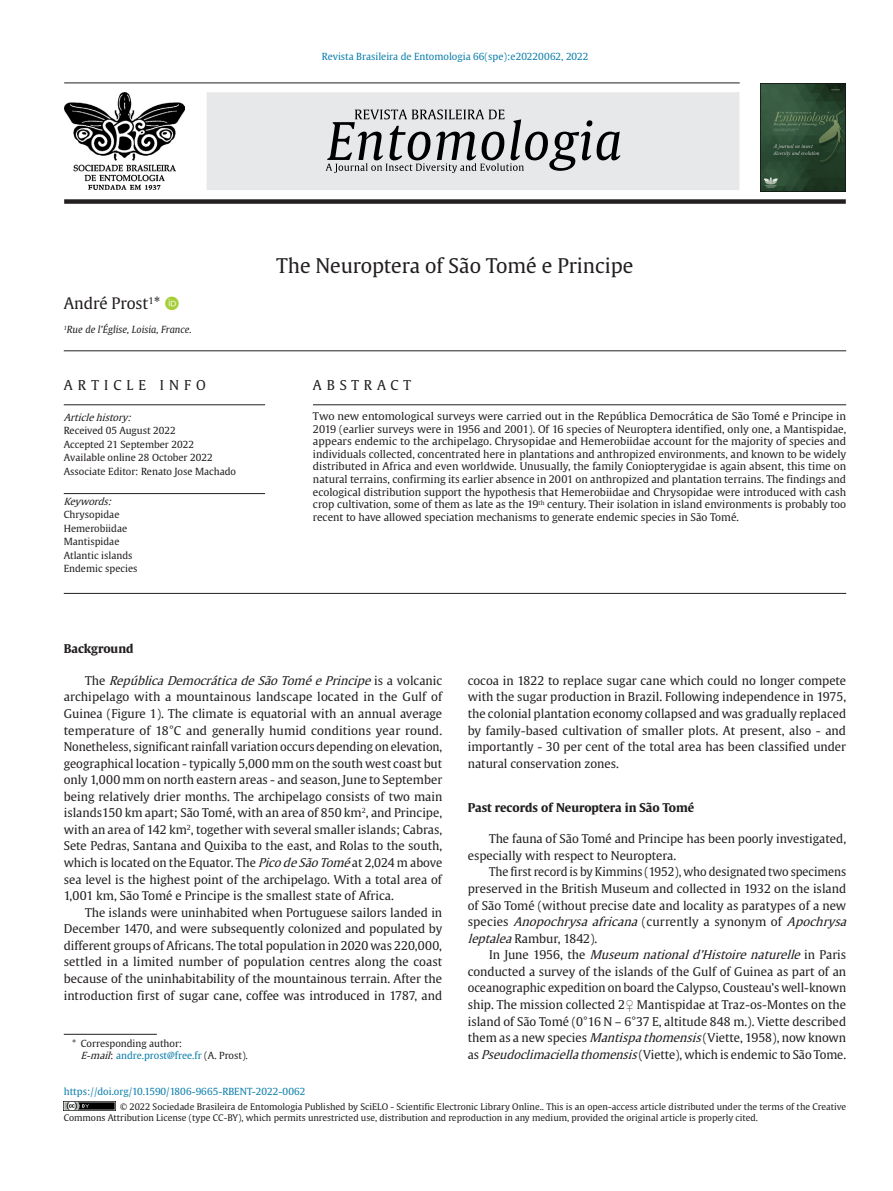
<style>
.page{position:relative;width:893px;height:1191px;background:#fff}
.page>*{position:absolute;margin:0;border:0;box-sizing:border-box;transform-origin:0 0}
.ArticleTitle{font:20.1px "Gulliver";color:#231f20}
.Authors{font:15.75px "Gulliver";color:#231f20}
.ArticleInfoTitle{font:13.5px "Gulliver";letter-spacing:.38em;color:#231f20}
.AbstractTitle{font:13.5px "Gulliver";letter-spacing:.36em;color:#231f20}
.Paragraph{font:12px/16.5px "Gulliver";color:#231f20;text-align:justify}
.Paragraph-2{font:12px/16.5px "Gulliver";color:#231f20;scale:.96 1}
.Heading1{font:700 12px "Gulliver";color:#231f20}
.Heading1Alt{font:700 12px "Gulliver";color:#231f20}
.Abstract{font:10.5px/12.6px "Gulliver";color:#231f20;text-align:justify;scale:1.04 1}
.ArticleDOIAlt{font:9.75px "Gulliver";color:#0d7fac}
.Keywords{font:9.75px/13.5px "Gulliver";color:#231f20}
.History{font:9.75px/13.5px "Gulliver";color:#231f20}
.Correspondence{font:9.75px/11.7px "Gulliver";color:#231f20}
.fnEdited-by{font:9.75px "Gulliver";color:#231f20}
.AffiliationsAlt{font:italic 9.75px "Gulliver";color:#231f20}
.HistoryTitle{font:italic 9.75px "Gulliver";color:#231f20}
.LicenseParaAlt{font:9px/10.8px "Gulliver";color:#231f20}
.s1{font-style:italic}
.s2{color:#0d7fac}
.s3{font-family:"Times New Roman"}
</style>
<div class="page">
<img style="left:64px;top:92px;width:121px;height:98px">
<hr style="left:64px;top:83px;width:676px;height:1px;background:#231f20">
<div style="left:207px;top:92px;width:532px;height:98px;background:#e7e8e9"></div>
<div style="left:64px;top:199px;width:782px;height:5px;background:#231f20"></div>
<img style="left:761px;top:84px;width:85px;height:107px">
<svg style="left:326px;top:109px;width:294px;height:64px"></svg>
<img style="left:64px;top:1101px;width:51px;height:9px">
<hr style="left:64px;top:593px;width:782px;height:1px;background:#231f20">
<hr style="left:64px;top:350px;width:782px;height:1px;background:#231f20">
<hr style="left:313px;top:404px;width:533px;height:1px;background:#231f20">
<hr style="left:64px;top:404px;width:201px;height:1px;background:#231f20">
<hr style="left:64px;top:493px;width:201px;height:1px;background:#231f20">
<hr style="left:64px;top:1034px;width:93px;height:1px;background:#231f20">
<p class="ArticleDOIAlt" style="left:322px;top:50px;width:268px">Revista Brasileira de Entomologia 66(spe):e20220062, 2022</p>
<p class="Authors" style="left:64px;top:293px;width:98px">André Prost<sup>1</sup>*</p>
<p class="AffiliationsAlt" style="left:64px;top:324px;width:130px"><sup>1</sup>Rue de l’Église, Loisia, France.</p>
<p class="ArticleInfoTitle" style="left:64px;top:376px;width:143px">ARTICLE INFO</p>
<p class="HistoryTitle" style="left:64px;top:411px;width:72px">Articlehistory:</p>
<p class="History" style="left:64px;top:424px;width:150px">Received 05 August 2022<br>Accepted 21 September 2022<br>Available online 28 October 2022</p>
<p class="fnEdited-by" style="left:64px;top:465px;width:174px">Associate Editor: Renato Jose Machado</p>
<p class="Keywords" style="left:64px;top:494px;width:75px"><span class="s1">Keywords:<br></span>Chrysopidae<br>Hemerobiidae<br>Mantispidae<br>Atlantic islands<br>Endemic species</p>
<p class="ArticleTitle" style="left:277px;top:253px;width:358px">The Neuroptera of São Tomé e Principe</p>
<p class="AbstractTitle" style="left:313px;top:376px;width:100px">ABSTRACT</p>
<p class="Abstract" style="left:313px;top:410px;width:514px">Two new entomological surveys were carried out in the República Democrática de São Tomé e Principe in 2019 (earlier surveys were in 1956 and 2001). Of 16 species of Neuroptera identified, only one, a Mantispidae, appears endemic to the archipelago. Chrysopidae and Hemerobiidae account for the majority of species and individuals collected, concentrated here in plantations and anthropized environments, and known to be widely distributed in Africa and even worldwide. Unusually, the family Coniopterygidae is again absent, this time on natural terrains, confirming its earlier absence in 2001 on anthropized and plantation terrains. The findings and ecological distribution support the hypothesis that Hemerobiidae and Chrysopidae were introduced with cash crop cultivation, some of them as late as the 19<sup>th</sup> century. Their isolation in island environments is probably too recent to have allowed speciation mechanisms to generate endemic species in São Tomé.</p>
<p class="Heading1Alt" style="left:64px;top:641px;width:71px">Background</p>
<p class="Paragraph" style="left:64px;top:672px;width:380px;text-indent:21px">T h e <span class="s1">RepúblicaDemocráticadeSãoToméePrincipe</span>i s a v o l c a n i c archipelago with a mountainous landscape located in the Gulf of Guinea (Figure 1). The climate is equatorial with an annual average temperature of 18°C and generally humid conditions year round.<br>Nonetheless, significant rainfall variation occurs depending on elevation, geographical location - typically 5,000 mm on the south west coast but only 1,000 mm on north eastern areas - and season, June to September being relatively drier months. The archipelago consists of two main islands150 km apart; São Tomé, with an area of 850 km<sup>2</sup>, and Principe, with an area of 142 km<sup>2</sup>, together with several smaller islands; Cabras, Sete Pedras, Santana and Quixiba to the east, and Rolas to the south, which is located on the Equator. The <span class="s1">PicodeSãoTomé</span>at 2,024 m above sea level is the highest point of the archipelago. With a total area of 1,001 km, São Tomé e Principe is the smallest state of Africa.</p>
<p class="Paragraph" style="left:64px;top:904px;width:380px;text-indent:21px">The islands were uninhabited when Portuguese sailors landed in December 1470, and were subsequently colonized and populated by different groups of Africans. The total population in 2020 was 220,000, settled in a limited number of population centres along the coast because of the uninhabitability of the mountainous terrain. After the introduction first of sugar cane, coffee was introduced in 1787, and</p>
<p class="Correspondence" style="left:81px;top:1038px;width:169px;text-indent:-9px">* Corresponding author:<br><span class="s1">E-mail</span>: <span class="s2">andre.prost@free.fr</span> (A. Prost).</p>
<p class="Paragraph" style="left:468px;top:672px;width:380px">cocoa in 1822 to replace sugar cane which could no longer compete with the sugar production in Brazil. Following independence in 1975, the colonial plantation economy collapsed and was gradually replaced by family-based cultivation of smaller plots. At present, also - and importantly - 30 per cent of the total area has been classified under natural conservation zones.</p>
<p class="Heading1" style="left:468px;top:799px;width:228px">Past records of Neuroptera in São Tomé</p>
<p class="Paragraph" style="left:468px;top:830px;width:380px;text-indent:21px">The fauna of São Tomé and Principe has been poorly investigated, especially with respect to Neuroptera.</p>
<p class="Paragraph-2" style="left:468px;top:863px;width:400px;text-indent:21px">The first record is by Kimmins (1952), who designated two specimens preserved in the British Museum and collected in 1932 on the island of São Tomé (without precise date and locality as paratypes of a new s p e c i e s <span class="s1">Anopochrysa africana</span>( c u r r e n t l y a s y n o n y m o f <span class="s1">Apochrysa leptalea</span>Rambur, 1842).</p>
<p class="Paragraph" style="left:468px;top:946px;width:380px;text-indent:21px">I n J u n e 1 9 5 6 , t h e <span class="s1">Museum nationald’Histoirenaturelle</span>i n P a r i s conducted a survey of the islands of the Gulf of Guinea as part of an oceanographic expedition on board the Calypso, Cousteau’s well-known ship. The mission collected 2<span class="s3">♀</span> Mantispidae at Traz-os-Montes on the island of São Tomé (0°16 N – 6°37 E, altitude 848 m.). Viette described them as a new species <span class="s1">Mantispathomensis</span>(Viette, 1958), now known as <span class="s1">Pseudoclimaciellathomensis</span>(Viette), which is endemic to São Tome.</p>
<p class="ArticleDOIAlt" style="left:64px;top:1085px;width:243px">https://doi.org/10.1590/1806-9665-RBENT-2022-0062</p>
<p class="LicenseParaAlt" style="left:64px;top:1101px;width:784px;text-indent:56px">© 2022 Sociedade Brasileira de Entomologia Published by SciELO - Scientific Electronic Library Online.. This is an open-access article distributed under the terms of the Creative<br>Commons Attribution License (type CC-BY), which permits unrestricted use, distribution and reproduction in any medium, provided the original article is properly cited.</p>
</div>
